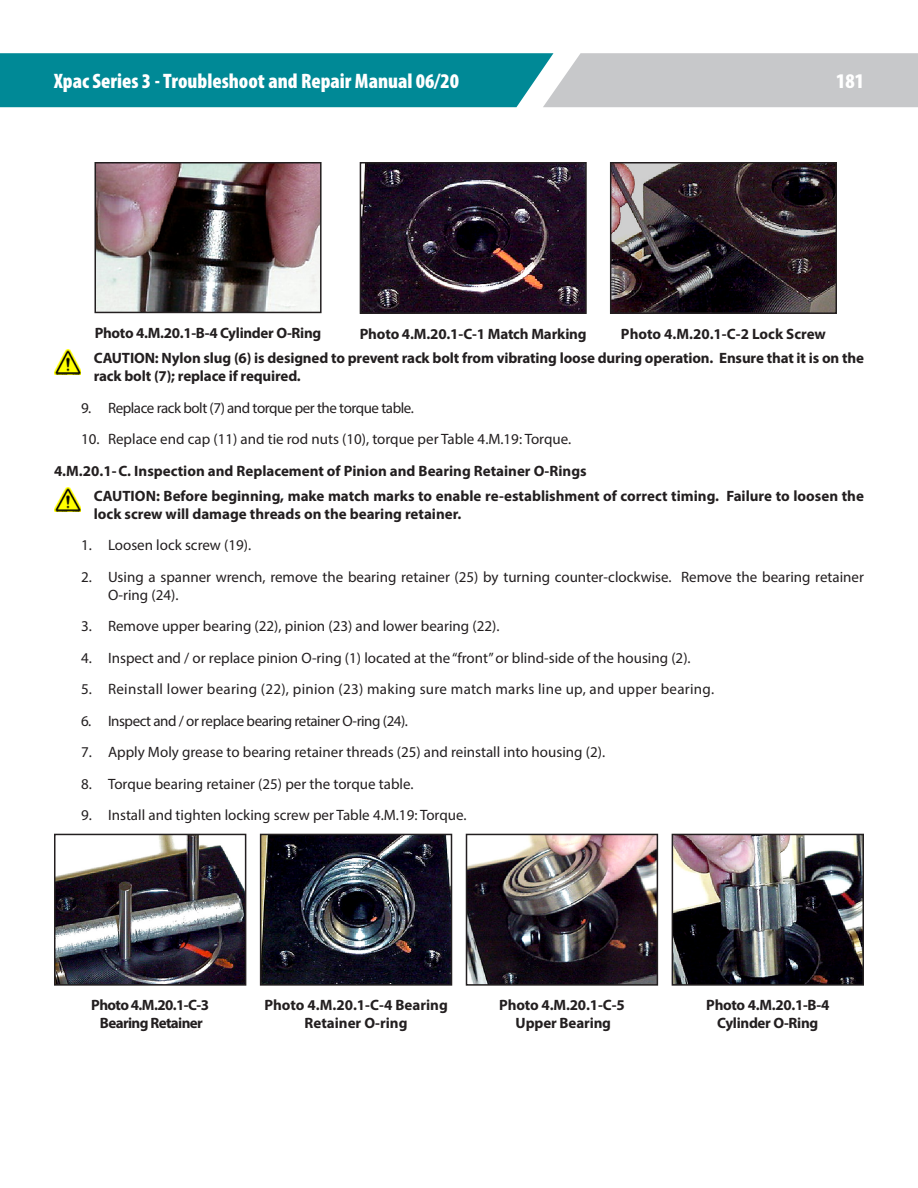
<style>
.page{position:relative;width:918px;height:1188px;background:#fff}
.page>*{position:absolute;margin:0;border:0;box-sizing:border-box;transform-origin:0 0}
.t1{font:900 condensed 21px "Myriad Pro";color:#fff}
.Paragraph-_Bolded_No{font:700 15px/18px "Myriad Pro";letter-spacing:-.005em;color:#231f20}
.t2{font:15px/18px "Myriad Pro";color:#231f20}
.t3{font:15px "Myriad Pro";letter-spacing:-.03em;color:#231f20}
.t4{font:15px "Myriad Pro";letter-spacing:.02em;color:#231f20}
.Paragraph-_Bolded_No-2{font:700 15px/18px "Myriad Pro";letter-spacing:-.04em;color:#231f20;text-align:center}
</style>
<div class="page">
<svg style="left:0;top:53px;width:918px;height:54px;background:#54a5ad"></svg>
<img style="left:54px;top:350px;width:26px;height:25px">
<img style="left:54px;top:487px;width:26px;height:25px">
<img style="left:363px;top:165px;width:221px;height:146px">
<div style="left:360px;top:162px;width:227px;height:152px;border:2px solid #231f20"></div>
<img style="left:613px;top:165px;width:221px;height:146px">
<div style="left:610px;top:162px;width:227px;height:152px;border:2px solid #231f20"></div>
<img style="left:97px;top:165px;width:222px;height:145px">
<div style="left:94px;top:162px;width:228px;height:151px;border:2px solid #231f20"></div>
<img style="left:469px;top:837px;width:186px;height:146px">
<div style="left:466px;top:834px;width:192px;height:152px;border:2px solid #231f20"></div>
<img style="left:57px;top:837px;width:186px;height:146px">
<div style="left:54px;top:834px;width:192px;height:152px;border:2px solid #231f20"></div>
<img style="left:263px;top:837px;width:186px;height:146px">
<div style="left:260px;top:834px;width:192px;height:152px;border:2px solid #231f20"></div>
<img style="left:675px;top:837px;width:186px;height:146px">
<div style="left:672px;top:834px;width:192px;height:152px;border:2px solid #231f20"></div>
<h1 class="t1" style="left:54px;top:68px;width:407px">Xpac Series 3 - Troubleshoot and Repair Manual 06/20</h1>
<h1 class="t1" style="left:836px;top:68px;width:29px">181</h1>
<p class="Paragraph-_Bolded_No" style="left:95px;top:323px;width:228px">Photo 4.M.20.1-B-4 Cylinder O-Ring</p>
<p class="Paragraph-_Bolded_No" style="left:360px;top:324px;width:229px">Photo 4.M.20.1-C-1 Match Marking</p>
<p class="Paragraph-_Bolded_No" style="left:621px;top:324px;width:207px">Photo 4.M.20.1-C-2 Lock Screw</p>
<p class="Paragraph-_Bolded_No" style="left:94px;top:349px;width:772px">CAUTION: Nylon slug (6) is designed to prevent rack bolt from vibrating loose during operation. Ensure that it is on the rack bolt (7); replace if required.</p>
<p class="t3" style="left:81px;top:399px;width:334px">9. Replace rack bolt (7) and torque per the torque table.</p>
<p class="t2" style="left:81px;top:430px;width:492px">10. Replace end cap (11) and tie rod nuts (10), torque per Table 4.M.19: Torque.</p>
<p class="Paragraph-_Bolded_No" style="left:54px;top:461px;width:534px">4.M.20.1-C. Inspection and Replacement of Pinion and Bearing Retainer O-Rings</p>
<p class="Paragraph-_Bolded_No" style="left:94px;top:486px;width:772px">CAUTION: Before beginning, make match marks to enable re-establishment of correct timing. Failure to loosen the lock screw will damage threads on the bearing retainer.</p>
<p class="t2" style="left:81px;top:536px;width:172px">1. Loosen lock screw (19).</p>
<p class="t2" style="left:108px;top:567px;width:758px;text-indent:-27px">2. Using a spanner wrench, remove the bearing retainer (25) by turning counter-clockwise. Remove the bearing retainer<br>O-ring (24).</p>
<p class="t2" style="left:81px;top:617px;width:420px">3. Remove upper bearing (22), pinion (23) and lower bearing (22).</p>
<p class="t2" style="left:81px;top:648px;width:611px">4. Inspect and / or replace pinion O-ring (1) located at the “front” or blind-side of the housing (2).</p>
<p class="t4" style="left:81px;top:680px;width:635px">5. Reinstall lower bearing (22), pinion (23) making sure match marks line up, and upper bearing.</p>
<p class="t3" style="left:81px;top:711px;width:329px">6. Inspect and / or replace bearing retainer O-ring (24).</p>
<p class="t2" style="left:81px;top:743px;width:526px">7. Apply Moly grease to bearing retainer threads (25) and reinstall into housing (2).</p>
<p class="t2" style="left:81px;top:774px;width:334px">8. Torque bearing retainer (25) per the torque table.</p>
<p class="t2" style="left:81px;top:806px;width:387px">9. Install and tighten locking screw per Table 4.M.19: Torque.</p>
<p class="Paragraph-_Bolded_No-2" style="left:91px;top:996px;width:119px">Photo 4.M.20.1-C-3<br>Bearing Retainer</p>
<p class="Paragraph-_Bolded_No" style="left:264px;top:996px;width:185px;text-align:center">Photo 4.M.20.1-C-4 Bearing<br>Retainer O-ring</p>
<p class="Paragraph-_Bolded_No" style="left:706px;top:996px;width:125px">Photo 4.M.20.1-B-4</p>
<p class="Paragraph-_Bolded_No" style="left:499px;top:996px;width:127px">Photo 4.M.20.1-C-5</p>
<p class="Paragraph-_Bolded_No" style="left:516px;top:1014px;width:97px">Upper Bearing</p>
<p class="Paragraph-_Bolded_No" style="left:717px;top:1014px;width:103px">Cylinder O-Ring</p>
</div>
